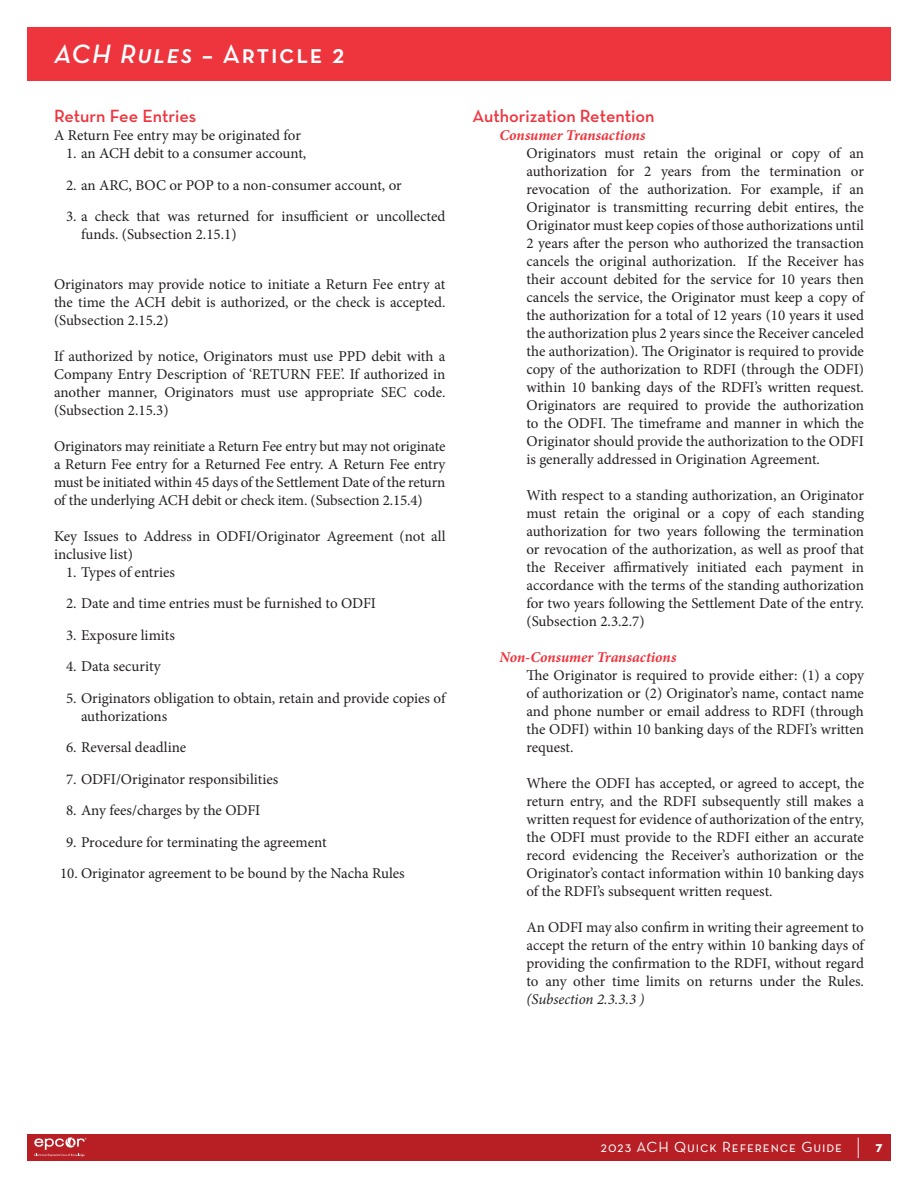
<style>
.page{position:relative;width:918px;height:1188px;background:#fff}
.page>*{position:absolute;margin:0;border:0;box-sizing:border-box;transform-origin:0 0}
.page_header_text{font:600 27px "Neutraface Text";letter-spacing:.06em;color:#fff}
.Sub_Heads__in_paragr{font:600 18px "Neutraface Text";letter-spacing:-.005em;color:#ee343d}
.Main_Body_Copy{font:15px/18px "Minion Pro";color:#231f20;text-align:justify}
.types_-_2nd_subhead{font:italic 700 15px "Minion Pro";letter-spacing:-.005em;color:#ee343d}
.t1{font:15px "Neutraface Text";letter-spacing:.06em;color:#fff}
.s1{font-style:italic}
.s2{font-weight:300;font-size:24px}
.s3{font-weight:700}
</style>
<div class="page">
<div style="left:27px;top:27px;width:864px;height:54px;background:#ee343d"></div>
<div style="left:27px;top:1134px;width:864px;height:27px;background:#b71f25"></div>
<svg style="left:34px;top:1137px;width:53px;height:20px"></svg>
<p class="page_header_text" style="left:54px;top:37px;width:292px"><span class="s1">ACH Rules</span> – Article 2</p>
<p class="Sub_Heads__in_paragr" style="left:54px;top:105px;width:144px">Return Fee Entries</p>
<p class="Main_Body_Copy" style="left:54px;top:126px;width:248px">A Return Fee entry may be originated for</p>
<p class="Main_Body_Copy" style="left:66px;top:144px;width:242px">1. an ACH debit to a consumer account,</p>
<p class="Main_Body_Copy" style="left:66px;top:176px;width:337px">2. an ARC, BOC or POP to a non-consumer account, or</p>
<p class="Main_Body_Copy" style="left:81px;top:207px;width:366px;text-indent:-15px">3. a check that was returned for insufficient or uncollected funds. (Subsection 2.15.1)</p>
<p class="Main_Body_Copy" style="left:54px;top:275px;width:393px">Originators may provide notice to initiate a Return Fee entry at the time the ACH debit is authorized, or the check is accepted. (Subsection 2.15.2)</p>
<p class="Main_Body_Copy" style="left:54px;top:347px;width:393px">If authorized by notice, Originators must use PPD debit with a Company Entry Description of ‘RETURN FEE’. If authorized in another manner, Originators must use appropriate SEC code. (Subsection 2.15.3)</p>
<p class="Main_Body_Copy" style="left:54px;top:437px;width:393px">Originators may reinitiate a Return Fee entry but may not originate a Return Fee entry for a Returned Fee entry. A Return Fee entry must be initiated within 45 days of the Settlement Date of the return of the underlying ACH debit or check item. (Subsection 2.15.4)</p>
<p class="Main_Body_Copy" style="left:54px;top:527px;width:393px">Key Issues to Address in ODFI/Originator Agreement (not all inclusive list)</p>
<p class="Main_Body_Copy" style="left:66px;top:563px;width:111px">1. Types of entries</p>
<p class="Main_Body_Copy" style="left:66px;top:594px;width:312px">2. Date and time entries must be furnished to ODFI</p>
<p class="Main_Body_Copy" style="left:66px;top:626px;width:110px">3. Exposure limits</p>
<p class="Main_Body_Copy" style="left:66px;top:657px;width:96px">4. Data security</p>
<p class="Main_Body_Copy" style="left:81px;top:689px;width:366px;text-indent:-15px">5. Originators obligation to obtain, retain and provide copies of authorizations</p>
<p class="Main_Body_Copy" style="left:66px;top:738px;width:122px">6. Reversal deadline</p>
<p class="Main_Body_Copy" style="left:66px;top:770px;width:214px">7. ODFI/Originator responsibilities</p>
<p class="Main_Body_Copy" style="left:66px;top:801px;width:196px">8. Any fees/charges by the ODFI</p>
<p class="Main_Body_Copy" style="left:66px;top:833px;width:262px">9. Procedure for terminating the agreement</p>
<p class="Main_Body_Copy" style="left:60px;top:864px;width:346px">10. Originator agreement to be bound by the Nacha Rules</p>
<p class="Sub_Heads__in_paragr" style="left:472px;top:105px;width:184px">Authorization Retention</p>
<p class="types_-_2nd_subhead" style="left:500px;top:125px;width:147px">Consumer Transactions</p>
<p class="Main_Body_Copy" style="left:526px;top:144px;width:339px">Originators must retain the original or copy of an authorization for 2 years from the termination or revocation of the authorization. For example, if an Originator is transmitting recurring debit entires, the Originator must keep copies of those authorizations until 2 years after the person who authorized the transaction cancels the original authorization. If the Receiver has their account debited for the service for 10 years then cancels the service, the Originator must keep a copy of the authorization for a total of 12 years (10 years it used the authorization plus 2 years since the Receiver canceled the authorization). The Originator is required to provide copy of the authorization to RDFI (through the ODFI) within 10 banking days of the RDFI’s written request.<br>Originators are required to provide the authorization to the ODFI. The timeframe and manner in which the Originator should provide the authorization to the ODFI is generally addressed in Origination Agreement.</p>
<p class="Main_Body_Copy" style="left:526px;top:486px;width:339px">With respect to a standing authorization, an Originator must retain the original or a copy of each standing authorization for two years following the termination or revocation of the authorization, as well as proof that the Receiver affirmatively initiated each payment in accordance with the terms of the standing authorization for two years following the Settlement Date of the entry. (Subsection 2.3.2.7)</p>
<p class="types_-_2nd_subhead" style="left:500px;top:647px;width:178px">Non-Consumer Transactions</p>
<p class="Main_Body_Copy" style="left:526px;top:666px;width:339px">The Originator is required to provide either: (1) a copy of authorization or (2) Originator’s name, contact name and phone number or email address to RDFI (through the ODFI) within 10 banking days of the RDFI’s written request.</p>
<p class="Main_Body_Copy" style="left:526px;top:774px;width:339px">Where the ODFI has accepted, or agreed to accept, the return entry, and the RDFI subsequently still makes a written request for evidence of authorization of the entry, the ODFI must provide to the RDFI either an accurate record evidencing the Receiver’s authorization or the Originator’s contact information within 10 banking days of the RDFI’s subsequent written request.</p>
<p class="Main_Body_Copy" style="left:526px;top:918px;width:339px">An ODFI may also confirm in writing their agreement to accept the return of the entry within 10 banking days of providing the confirmation to the RDFI, without regard to any other time limits on returns under the Rules. <span class="s1">(Subsection 2.3.3.3 )</span></p>
<p class="t1" style="left:601px;top:1138px;width:284px">2023 ACH Quick Reference Guide <span class="s2">|</span> <span class="s3">7</span></p>
</div>
